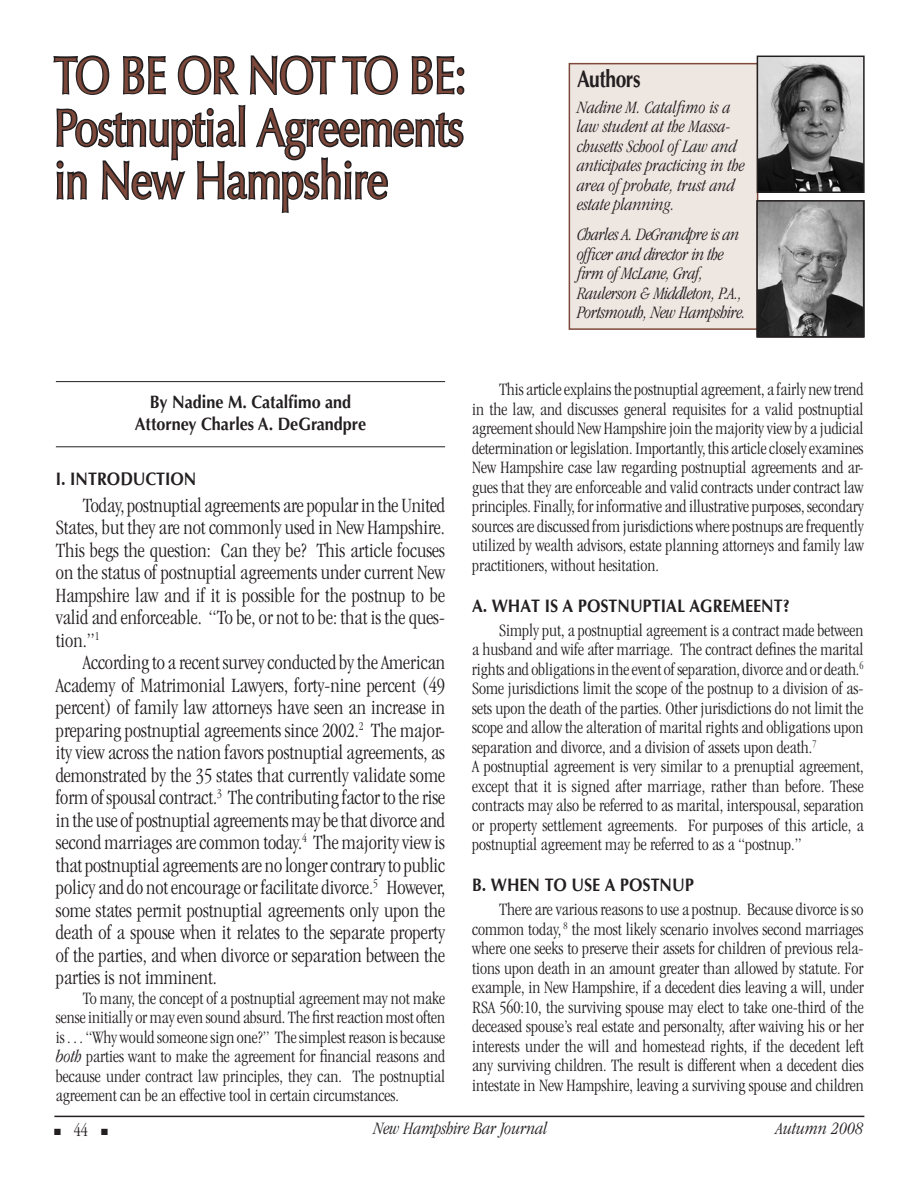
<style>
.page{position:relative;width:918px;height:1188px;background:#fff}
.page>*{position:absolute;margin:0;border:0;box-sizing:border-box;transform-origin:0 0}
.t1{font:51px/52.5px "Optima";color:#7e493b;text-align:justify;scale:.8 1}
.t2{font:700 24px "Optima";letter-spacing:-.02em;color:#231f20;scale:.8 1}
.t3{font:300 condensed 21px/22.5px "Garamond";color:#231f20;text-align:justify}
.t4{font:300 condensed 18px/19.5px "Garamond";color:#231f20;text-align:justify}
.t5{font:italic 300 condensed 18px/19.5px "Garamond";color:#231f20}
.t6{font:italic 300 condensed 18px/19.5px "Garamond";letter-spacing:-.02em;color:#231f20}
.t7{font:700 18px "CG Omega";color:#231f20;scale:.9 1}
.t8{font:700 18px/21.6px "Optima";color:#231f20;text-align:center;scale:.9 1}
.t9{font:9px "Zapf Dingbats";color:#231f20}
.s1{font-style:italic}
</style>
<div class="page">
<hr style="left:54px;top:1116px;width:810px;height:1px;background:#231f20">
<div style="left:569px;top:64px;width:189px;height:265px;background:#eee6e1"></div>
<div style="left:569px;top:63px;width:189px;height:267px;border:2px solid #7e493b"></div>
<img style="left:760px;top:59px;width:102px;height:131px">
<div style="left:757px;top:56px;width:108px;height:137px;border:2px solid #231f20"></div>
<hr style="left:56px;top:381px;width:389px;height:1px;background:#231f20">
<hr style="left:56px;top:446px;width:389px;height:1px;background:#231f20">
<svg style="left:53px;top:55px;width:57px;height:40px"></svg>
<svg style="left:123px;top:56px;width:43px;height:39px"></svg>
<svg style="left:177px;top:55px;width:221px;height:40px"></svg>
<svg style="left:411px;top:56px;width:54px;height:39px"></svg>
<svg style="left:56px;top:104px;width:408px;height:109px"></svg>
<img style="left:759px;top:203px;width:102px;height:132px">
<div style="left:756px;top:200px;width:108px;height:138px;border:2px solid #231f20"></div>
<h1 class="t1" style="left:54px;top:50px;width:278px">TO BE OR NOT</h1>
<h1 class="t1" style="left:54px;top:50px;width:516px;text-indent:289px">TO BE:<br>Postnuptial Agreements in New Hampshire</h1>
<h2 class="t2" style="left:577px;top:65px;width:81px">Authors</h2>
<p class="t5" style="left:577px;top:97px;width:169px">Nadine M. Catalfimo is a law student at the Massa&shy;chusetts School of Law and anticipates practicing in the area of probate, trust and estate planning.</p>
<p class="t6" style="left:577px;top:225px;width:170px">Charles A. DeGrandpre is an officer and director in the firm of McLane, Graf,<br>Raulerson &amp; Middleton, P.A.,<br>Portsmouth, New Hampshire.</p>
<p class="t8" style="left:135px;top:392px;width:259px">By Nadine M. Catalfimo and<br>Attorney Charles A. DeGrandpre</p>
<p class="t7" style="left:56px;top:467px;width:29px">I. INTRODUCTION</p>
<p class="t3" style="left:56px;top:494px;width:391px;text-indent:27px">Today,postnuptialagreementsarepopularin the United States, but they are not commonly used in New Hampshire.<br>This begs the question: Can they be? This article focuses on the status of postnuptial agreements under current New Hampshire law and if it is possible for the postnup to be valid and enforceable. “To be, or not to be: that is the ques‑ tion.”<sup>1</sup></p>
<p class="t3" style="left:56px;top:652px;width:391px;text-indent:27px">Accordingtoarecent surveyconductedbytheAmerican Academy of Matrimonial Lawyers, forty-nine percent (49 percent) of family law attorneys have seen an increase in preparing postnuptial agreements since 2 002.<sup>2</sup> The major‑ ity view across the nation favors postnuptial agreements, as demonstrated by the 3 5 states that currently validate some formofspousalcontract.<sup>3</sup> Thecontributingfactor totherise in the useofpostnuptialagreementsmaybethatdivorceand secondmarriagesarecommon today.<sup>4</sup> Themajorityview is thatpostnuptialagreementsare nolongercontrarytopublic policyanddo notencourageor facilitatedivorce.<sup>5</sup> However, some states permit postnuptial agreements only upon the death of a spouse when it relates to the separate property of the parties, and when divorce or separation between the parties is not imminent.</p>
<p class="t4" style="left:56px;top:988px;width:391px;text-indent:27px">To many, the concept of a postnuptial agreement may not make senseinitiallyormayeven soundabsurd. The first reactionmostoften is . . .“Why wouldsomeonesign one?” Thesimplest reason isbecause <span class="s1">both</span> parties want to make the agreement for financial reasons and because under contract law principles, they can. The postnuptial agreement can be an effective tool in certain circumstances.</p>
<p class="t4" style="left:472px;top:380px;width:393px;text-indent:27px">Thisarticleexplains thepostnuptialagreement,afairly new trend in the law, and discusses general requisites for a valid postnuptial agreement should New Hampshirejoin themajorityview byajudicial determination orlegislation.Importantly, thisarticlecloselyexamines New Hampshire case law regarding postnuptial agreements and ar‑ gues that they are enforceable and valid contracts under contract law principles.Finally, for informativeandillustrativepurposes, secondary sourcesarediscussedfromjurisdictions wherepostnupsarefrequently utilized by wealth advisors, estate planning attorneys and family law practitioners, without hesitation.</p>
<p class="t7" style="left:472px;top:595px;width:53px">A. WHAT</p>
<p class="t7" style="left:545px;top:595px;width:85px">IS A POSTNU</p>
<p class="t7" style="left:643px;top:595px;width:21px">PTIAL</p>
<p class="t7" style="left:690px;top:595px;width:38px">AGREMEENT</p>
<p class="t7" style="left:783px;top:595px;width:9px">?</p>
<p class="t4" style="left:472px;top:621px;width:393px;text-align:left;text-indent:27px">Simply put, a postnuptial agreement is a contract made between a husband and wife after marriage. The contract defines the marital rightsandobligationsin theeventofseparation,divorceandordeath.<sup>6<br></sup>Some jurisdictions limit the scope of the postnup to a division of as‑ sets upon the death of the parties. Other jurisdictions do not limit the scope and allow the alteration of marital rights and obligations upon separation and divorce, and a division of assets upon death.<sup>7<br></sup>A postnuptial agreement is very similar to a prenuptial agreement, except that it is signed after marriage, rather than before. These contracts may also be referred to as marital, interspousal, separation or property settlement agreements. For purposes of this article, a postnuptial agreement may be referred to as a “postnup.”</p>
<p class="t7" style="left:472px;top:874px;width:52px">B. WHEN</p>
<p class="t7" style="left:545px;top:874px;width:131px">TO USE A POSTNU</p>
<p class="t7" style="left:685px;top:874px;width:12px">P</p>
<p class="t4" style="left:472px;top:900px;width:393px;text-indent:27px">There are various reasons to use a postnup. Because divorce is so common today, <sup>8</sup> the most likely scenario involves second marriages where one seeks to preserve their assets for children of previous rela‑ tions upon death in an amount greater than allowed by statute. For example, in New Hampshire, if a decedent dies leaving a will, under RSA 560:10, the surviving spouse may elect to take one-third of the deceased spouse’s real estate and personalty, after waiving his or her interests under the will and homestead rights, if the decedent left any surviving children. The result is different when a decedent dies intestate in New Hampshire, leaving a surviving spouse and children</p>
<p class="t4" style="left:54px;top:1121px;width:26px">■ 44</p>
<p class="t9" style="left:101px;top:1128px;width:8px">■</p>
<p class="t5" style="left:374px;top:1119px;width:175px">New Hampshire Bar Journal</p>
<p class="t5" style="left:776px;top:1119px;width:88px">Autumn 2008</p>
</div>
